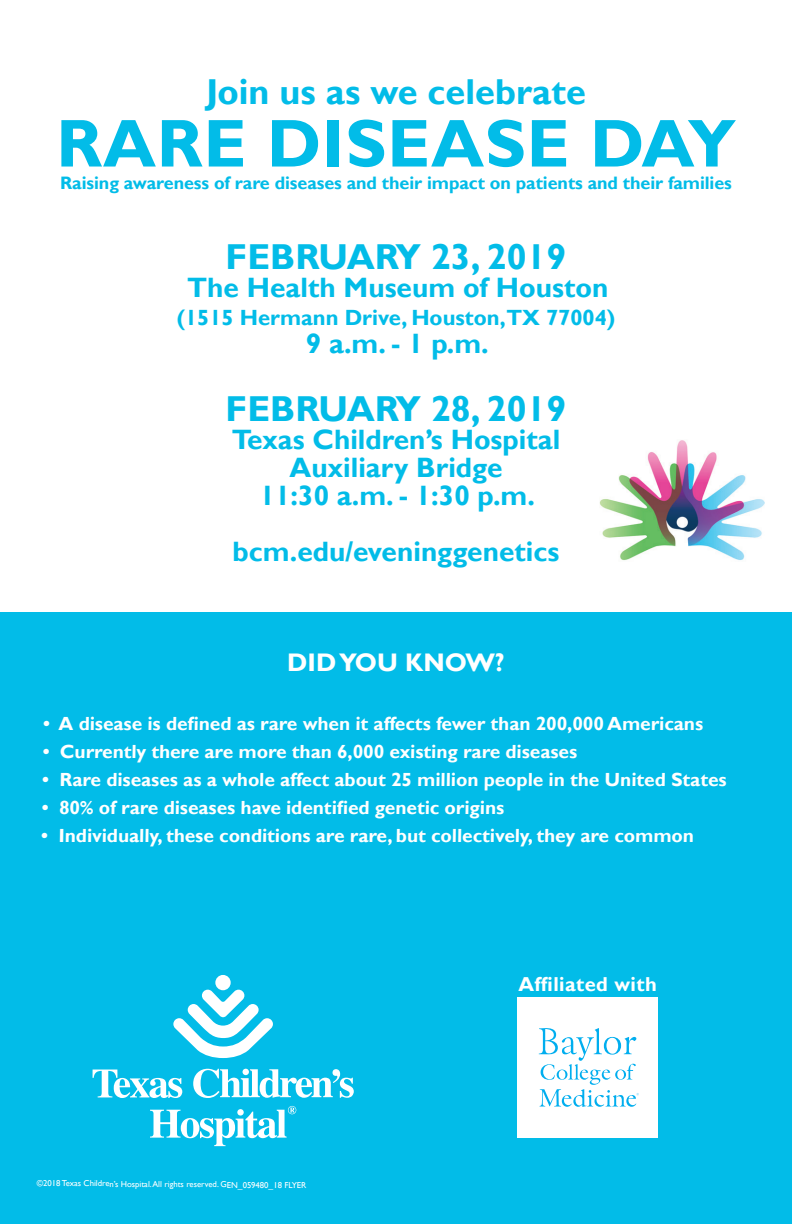
<style>
.page{position:relative;width:792px;height:1224px;background:#fff}
.page>*{position:absolute;margin:0;border:0;box-sizing:border-box;transform-origin:0 0}
.t1{font:700 68px "Gill Sans";letter-spacing:.01em;color:#02bce8}
.t2{font:700 36px "Gill Sans";color:#02bce8}
.t3{font:700 28px/28px "Gill Sans";color:#02bce8;text-align:center}
.t4{font:700 25.4px "Gill Sans";color:#fff}
.t5{font:700 22px "Gill Sans";color:#02bce8}
.t6{font:700 20.2px "Gill Sans";letter-spacing:.02em;color:#fff}
.t7{font:700 19px "Gill Sans";color:#fff}
.t8{font:700 18px "Gill Sans";letter-spacing:-.005em;color:#02bce8}
.t9{font:8.6px "Gill Sans";color:#fff}
</style>
<div class="page">
<div style="left:0;top:612px;width:792px;height:612px;background:#02bce8"></div>
<svg style="left:193px;top:1069px;width:161px;height:29px"></svg>
<svg style="left:93px;top:1070px;width:89px;height:28px"></svg>
<svg style="left:173px;top:990px;width:100px;height:68px"></svg>
<div style="left:215px;top:975px;width:16px;height:15px;background:#fff;border-radius:50%"></div>
<svg style="left:150px;top:1106px;width:146px;height:40px"></svg>
<img style="left:600px;top:440px;width:164px;height:121px">
<div style="left:517px;top:997px;width:141px;height:141px;background:#fff"></div>
<svg style="left:539px;top:1028px;width:100px;height:79px"></svg>
<h2 class="t2" style="left:206px;top:70px;width:381px">Join us as we celebrate</h2>
<h1 class="t1" style="left:56px;top:103px;width:681px">RARE DISEASE DAY</h1>
<p class="t8" style="left:60px;top:172px;width:673px">Raising awareness of rare diseases and their impact on patients and their families</p>
<h2 class="t2" style="left:226px;top:235px;width:342px">FEBRUARY 23, 2019</h2>
<h3 class="t3" style="left:187px;top:274px;width:423px">The Health Museum of Houston</h3>
<p class="t5" style="left:177px;top:304px;width:440px">(1515 Hermann Drive, Houston,TX 77004)</p>
<h3 class="t3" style="left:306px;top:330px;width:184px">9 a.m. - 1 p.m.</h3>
<h2 class="t2" style="left:226px;top:387px;width:342px">FEBRUARY 28, 2019</h2>
<h3 class="t3" style="left:232px;top:426px;width:330px">Texas Children’s Hospital<br>Auxiliary Bridge<br>11:30 a.m. - 1:30 p.m.</h3>
<h3 class="t3" style="left:233px;top:538px;width:328px">bcm.edu/eveninggenetics</h3>
<h3 class="t4" style="left:287px;top:647px;width:219px">DID YOU KNOW?</h3>
<p class="t7" style="left:43px;top:712px;width:662px">• A disease is defined as rare when it affects fewer than 200,000 Americans</p>
<p class="t7" style="left:43px;top:740px;width:536px">• Currently there are more than 6,000 existing rare diseases</p>
<p class="t7" style="left:42px;top:768px;width:686px">• Rare diseases as a whole affect about 25 million people in the United States</p>
<p class="t7" style="left:42px;top:796px;width:464px">• 80% of rare diseases have identified genetic origins</p>
<p class="t7" style="left:41px;top:824px;width:655px">• Individually, these conditions are rare, but collectively, they are common</p>
<p class="t9" style="left:37px;top:1177px;width:271px;rotate:1deg">©2018 Texas Children’s Hospital. All rights reserved. GEN_059480_18 FLYER</p>
<p class="t6" style="left:518px;top:972px;width:140px">Affiliated with</p>
</div>
